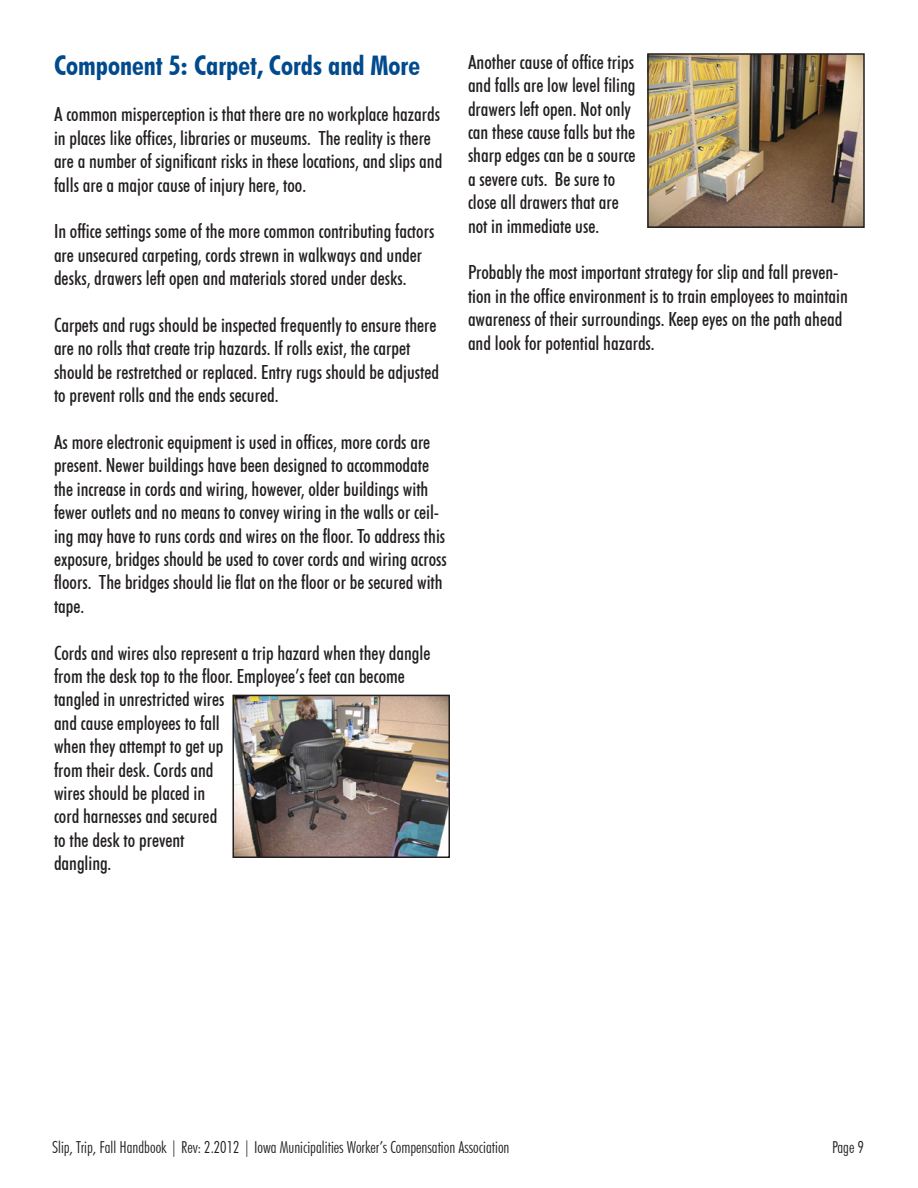
<style>
.page{position:relative;width:918px;height:1188px;background:#fff}
.page>*{position:absolute;margin:0;border:0;box-sizing:border-box;transform-origin:0 0}
.t1{font:700 condensed 27px "Futura BT";color:#004a8d}
.t2{font:500 condensed 19.5px/23.4px "Futura BT";color:#231f20}
.t3{font:300 condensed 16.5px "Futura BT";color:#231f20}
</style>
<div class="page">
<img style="left:235px;top:698px;width:212px;height:157px">
<div style="left:232px;top:695px;width:218px;height:163px;border:2px solid #231f20"></div>
<img style="left:650px;top:56px;width:212px;height:169px">
<div style="left:647px;top:53px;width:218px;height:175px;border:2px solid #231f20"></div>
<p class="t1" style="left:54px;top:49px;width:367px">Component 5: Carpet, Cords and More</p>
<p class="t2" style="left:54px;top:103px;width:390px">A common misperception is that there are no workplace hazards in places like offices, libraries or museums. The reality is there are a number of significant risks in these locations, and slips and falls are a major cause of injury here, too.</p>
<p class="t2" style="left:54px;top:220px;width:382px">In office settings some of the more common contributing factors are unsecured carpeting, cords strewn in walkways and under desks, drawers left open and materials stored under desks.</p>
<p class="t2" style="left:54px;top:313px;width:387px">Carpets and rugs should be inspected frequently to ensure there are no rolls that create trip hazards. If rolls exist, the carpet should be restretched or replaced. Entry rugs should be adjusted to prevent rolls and the ends secured.</p>
<p class="t2" style="left:54px;top:430px;width:394px">As more electronic equipment is used in offices, more cords are present. Newer buildings have been designed to accommodate the increase in cords and wiring, however, older buildings with fewer outlets and no means to convey wiring in the walls or ceil&shy;ing may have to runs cords and wires on the floor. To address this exposure, bridges should be used to cover cords and wiring across floors. The bridges should lie flat on the floor or be secured with tape.</p>
<p class="t2" style="left:54px;top:641px;width:378px">Cords and wires also represent a trip hazard when they dangle from the desk top to the floor. Employee’s feet can become tangled in unrestricted wires<br>and cause employees to fall<br>when they attempt to get up<br>from their desk. Cords and<br>wires should be placed in<br>cord harnesses and secured<br>to the desk to prevent<br>dangling.</p>
<p class="t2" style="left:468px;top:50px;width:169px">Another cause of office trips and falls are low level filing drawers left open. Not only can these cause falls but the sharp edges can be a source a severe cuts. Be sure to close all drawers that are not in immediate use.</p>
<p class="t2" style="left:468px;top:261px;width:381px">Probably the most important strategy for slip and fall preven&shy;tion in the office environment is to train employees to maintain awareness of their surroundings. Keep eyes on the path ahead and look for potential hazards.</p>
<p class="t3" style="left:52px;top:1137px;width:459px">Slip, Trip, Fall Handbook | Rev: 2.2012 | Iowa Municipalities Worker’s Compensation Association</p>
<p class="t3" style="left:832px;top:1137px;width:33px">Page 9</p>
</div>
